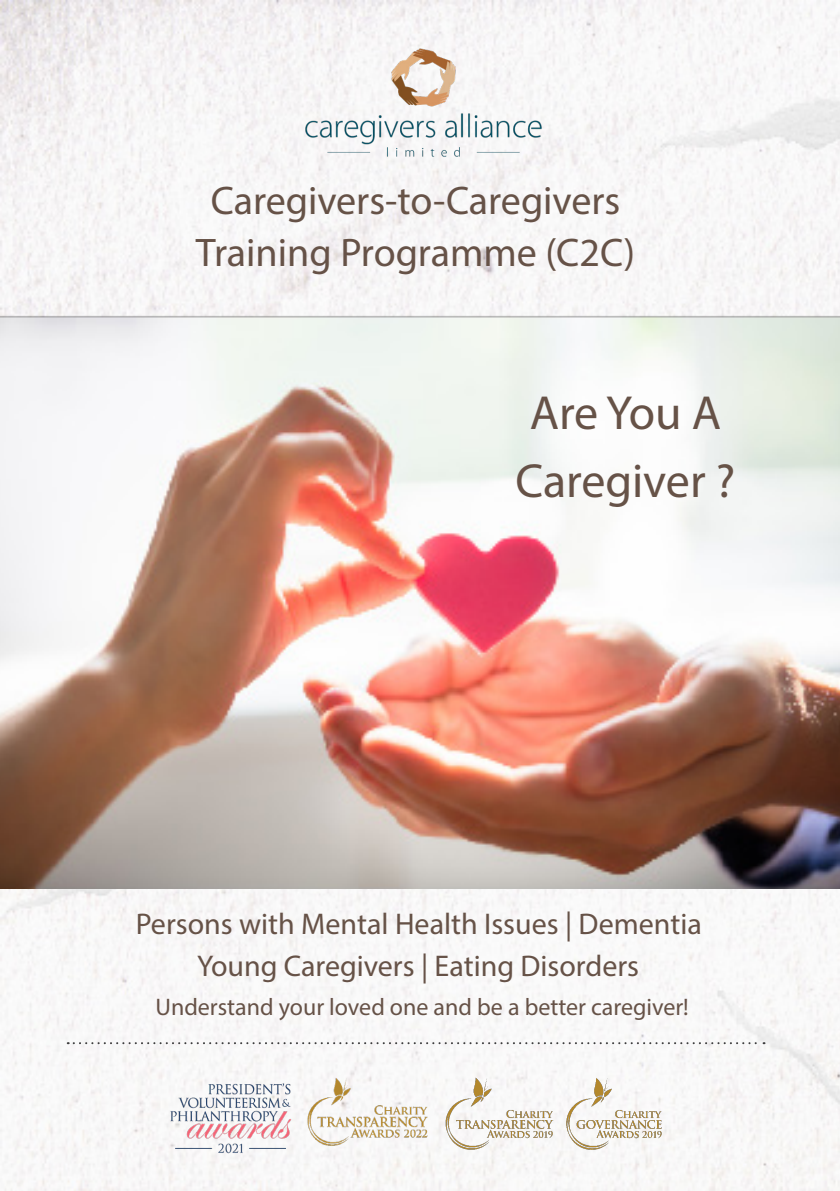
<style>
.page{position:relative;width:840px;height:1191px;background:#fff}
.page>*{position:absolute;margin:0;border:0;box-sizing:border-box;transform-origin:0 0}
.t1{font:48px/68px "Myriad Pro";letter-spacing:-.005em;color:#665247}
.t2{font:40px "Myriad Pro";color:#665247}
.t3{font:30px "Myriad Pro";color:#665247}
.t4{font:24px "Myriad Pro";color:#665247}
</style>
<div class="page">
<img style="left:0;top:0;width:839px;height:1191px">
<svg style="left:68px;top:1042px;width:696px;height:2px"></svg>
<img style="left:299px;top:45px;width:246px;height:118px">
<img style="left:564px;top:1067px;width:115px;height:92px">
<img style="left:435px;top:1067px;width:129px;height:92px">
<img style="left:161px;top:1073px;width:139px;height:89px">
<img style="left:303px;top:1059px;width:132px;height:104px">
<img style="left:0;top:303px;width:839px;height:585px">
<p class="t2" style="left:211px;top:176px;width:411px">Caregivers-to-Caregivers</p>
<p class="t2" style="left:196px;top:228px;width:440px">Training Programme (C2C)</p>
<p class="t1" style="left:515px;top:378px;width:221px">Are You A<br>Caregiver ?</p>
<p class="t3" style="left:136px;top:905px;width:567px">Persons with Mental Health Issues | Dementia</p>
<p class="t3" style="left:197px;top:947px;width:443px">Young Caregivers | Eating Disorders</p>
<p class="t4" style="left:155px;top:992px;width:534px">Understand your loved one and be a better caregiver!</p>
</div>
